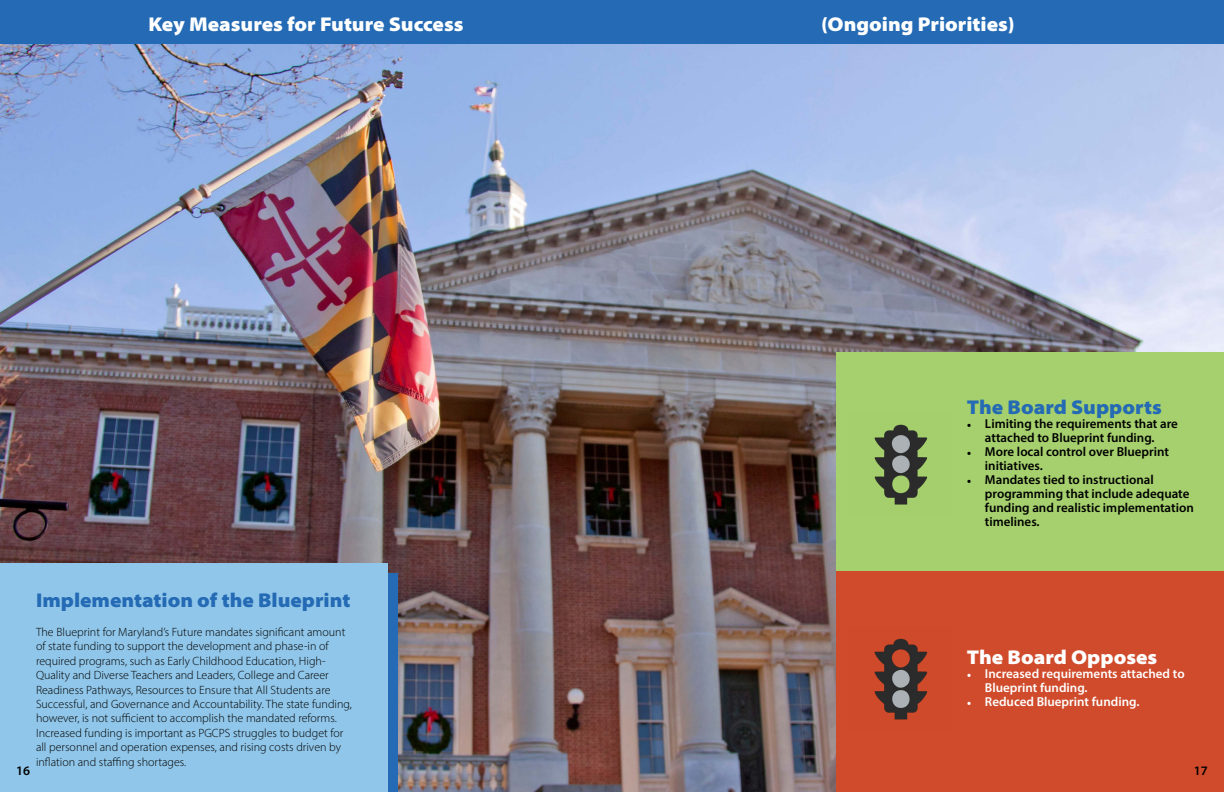
<style>
.page{position:relative;width:1224px;height:792px;background:#fff}
.page>*{position:absolute;margin:0;border:0;box-sizing:border-box;transform-origin:0 0}
.t1{font:900 semi-expanded 20px "Myriad Pro";color:#fff}
.t2{font:900 semi-expanded 20px "Myriad Pro";color:#246ab4}
.t3{font:600 13px/14px "Myriad Pro";color:#000}
.t4{font:600 13px/14px "Myriad Pro";color:#fff}
.t5{font:300 12px/14.4px "Myriad Pro";color:#000}
.s1{font-family:"Minion Pro";font-weight:400;font-size:12px}
</style>
<div class="page">
<img style="left:0;top:43px;width:1224px;height:749px">
<div style="left:837px;top:352px;width:387px;height:220px;background:#a5d06d"></div>
<div style="left:837px;top:572px;width:387px;height:220px;background:#cf4b2b"></div>
<img style="left:874px;top:424px;width:54px;height:81px">
<img style="left:874px;top:638px;width:54px;height:82px">
<div style="left:0;top:574px;width:397px;height:218px;background:#246ab4"></div>
<div style="left:0;top:564px;width:387px;height:228px;background:#90c6e9"></div>
<div style="left:0;top:0;width:1224px;height:43px;background:#246ab4"></div>
<h1 class="t1" style="left:148px;top:10px;width:317px">Key Measures for Future Success</h1>
<h1 class="t1" style="left:821px;top:10px;width:195px">(Ongoing Priorities)</h1>
<h1 class="t1" style="left:760px;top:10px;width:317px">Key Measures for Futur Success</h1>
<h1 class="t2" style="left:967px;top:394px;width:196px">The Board Supports</h1>
<p class="t3" style="left:967px;top:416px;width:213px;text-align:center"><span class="s1">•</span> Limiting the requirements that are attached to Blueprint funding.</p>
<p class="t3" style="left:985px;top:444px;width:186px;text-indent:-18px"><span class="s1">•</span> More local control over Blueprint initiatives.</p>
<p class="t3" style="left:985px;top:472px;width:210px;text-indent:-18px"><span class="s1">•</span> Mandates tied to instructional programming that include adequate funding and realistic implementation timelines.</p>
<h1 class="t2" style="left:36px;top:587px;width:316px">Implementation of the Blueprint</h1>
<p class="t5" style="left:36px;top:625px;width:317px">The Blueprint for Maryland’s Future mandates significant amount of state funding to support the development and phase-in of required programs, such as Early Childhood Education, High-Quality and Diverse Teachers and Leaders, College and Career Readiness Pathways, Resources to Ensure that All Students are Successful, and Governance and Accountability. The state funding, however, is not sufficient to accomplish the mandated reforms.<br>Increased funding is important as PGCPS struggles to budget for all personnel and operation expenses, and rising costs driven by inflation and staffing shortages.</p>
<h1 class="t1" style="left:967px;top:643px;width:192px">The Board Opposes</h1>
<p class="t4" style="left:985px;top:666px;width:201px;text-indent:-18px"><span class="s1">•</span> Increased requirements attached to<br>Blueprint funding.</p>
<p class="t4" style="left:967px;top:694px;width:174px"><span class="s1">•</span> Reduced Blueprint funding.</p>
<p class="t3" style="left:16px;top:764px;width:15px">16</p>
<p class="t3" style="left:1194px;top:764px;width:15px">17</p>
</div>
